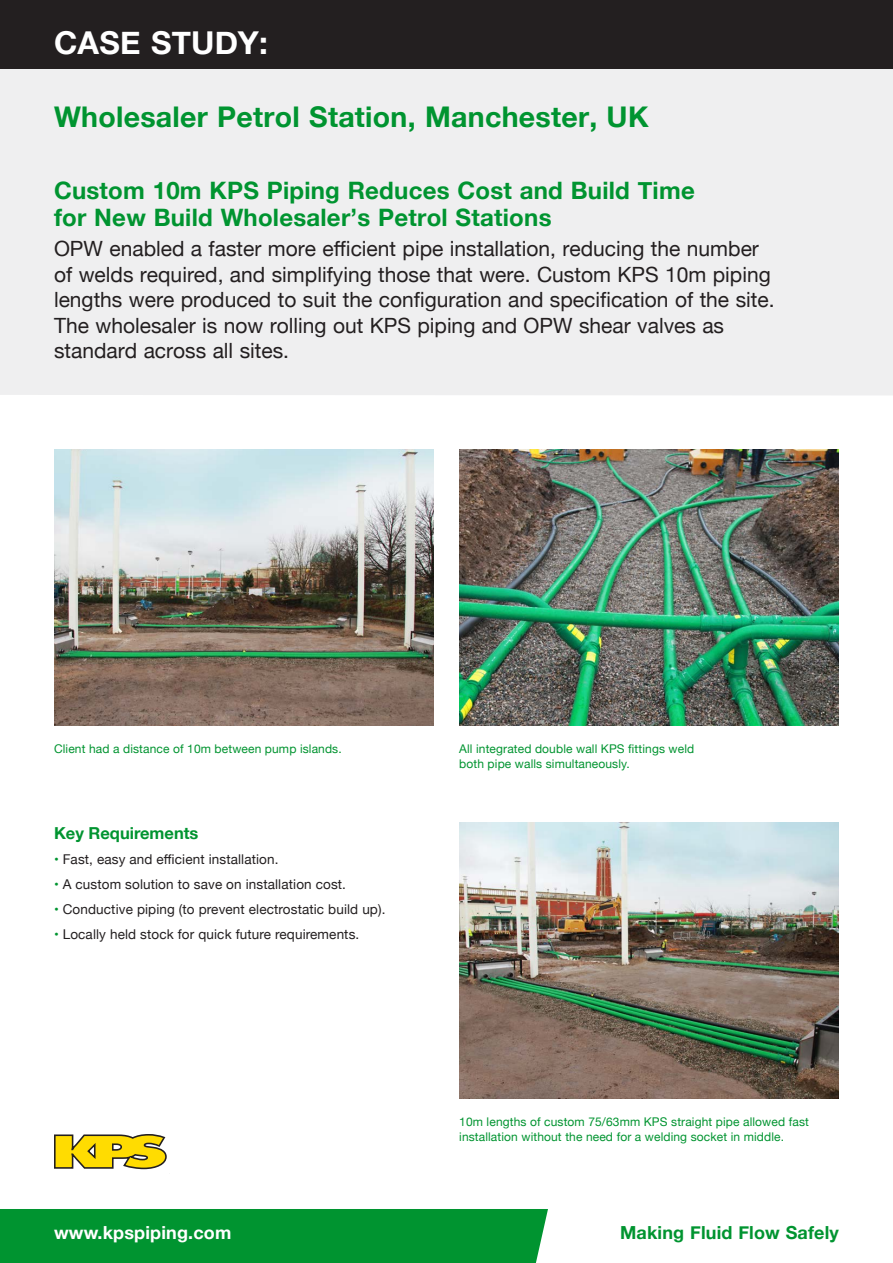
<style>
.page{position:relative;width:893px;height:1263px;background:#fff}
.page>*{position:absolute;margin:0;border:0;box-sizing:border-box;transform-origin:0 0}
.t1{font:700 31.5px "Helvetica Neue";letter-spacing:.01em;color:#fff}
.t2{font:700 28.5px "Helvetica Neue";letter-spacing:.01em;color:#009430}
.t3{font:700 24px/27px "Helvetica Neue";letter-spacing:.01em;color:#009430}
.t4{font:21px/25.5px "Helvetica Neue";color:#231f20}
.t5{font:700 18px "Helvetica Neue";letter-spacing:.01em;color:#009430}
.t6{font:700 18px "Helvetica Neue";letter-spacing:.01em;color:#fff}
.t7{font:700 16.5px "Helvetica Neue";color:#009430}
.t8{font:13.5px "Helvetica Neue";letter-spacing:.01em;color:#231f20}
.t9{font:12px/15px "Helvetica Neue";letter-spacing:.01em;color:#009430}
.s1{color:#009430}
</style>
<div class="page">
<div style="left:0;top:68px;width:893px;height:327px;background:#efeff0"></div>
<div style="left:0;top:0;width:893px;height:68px;background:#231f20"></div>
<div style="left:0;top:1209px;width:548px;height:54px;background:#009430"></div>
<svg style="left:54px;top:1134px;width:113px;height:36px;background:#d6bf31"></svg>
<img style="left:459px;top:449px;width:380px;height:277px">
<img style="left:54px;top:449px;width:380px;height:277px">
<img style="left:459px;top:822px;width:380px;height:277px">
<p class="t1" style="left:54px;top:18px;width:215px">CASE STUDY:</p>
<p class="t2" style="left:54px;top:95px;width:596px">Wholesaler Petrol Station, Manchester, UK</p>
<p class="t3" style="left:54px;top:178px;width:642px">Custom 10m KPS Piping Reduces Cost and Build Time for New Build Wholesaler’s Petrol Stations</p>
<p class="t4" style="left:54px;top:237px;width:722px">OPW enabled a faster more efficient pipe installation, reducing the number of welds required, and simplifying those that were. Custom KPS 10m piping lengths were produced to suit the configuration and specification of the site.<br>The wholesaler is now rolling out KPS piping and OPW shear valves as standard across all sites.</p>
<p class="t9" style="left:54px;top:742px;width:289px">Client had a distance of 10m between pump islands.</p>
<p class="t7" style="left:54px;top:820px;width:146px">Key Requirements</p>
<p class="t8" style="left:54px;top:849px;width:226px"><span class="s1">•</span> Fast, easy and efficient installation.</p>
<p class="t8" style="left:54px;top:874px;width:294px"><span class="s1">•</span> A custom solution to save on installation cost.</p>
<p class="t8" style="left:54px;top:899px;width:333px"><span class="s1">•</span> Conductive piping (to prevent electrostatic build up).</p>
<p class="t8" style="left:54px;top:924px;width:307px"><span class="s1">•</span> Locally held stock for quick future requirements.</p>
<p class="t6" style="left:54px;top:1218px;width:179px">www.kpspiping.com</p>
<p class="t9" style="left:459px;top:742px;width:237px">All integrated double wall KPS fittings weld both pipe walls simultaneously.</p>
<p class="t9" style="left:459px;top:1115px;width:351px">10m lengths of custom 75/63mm KPS straight pipe allowed fast installation without the need for a welding socket in middle.</p>
<p class="t5" style="left:620px;top:1218px;width:220px">Making Fluid Flow Safely</p>
</div>
